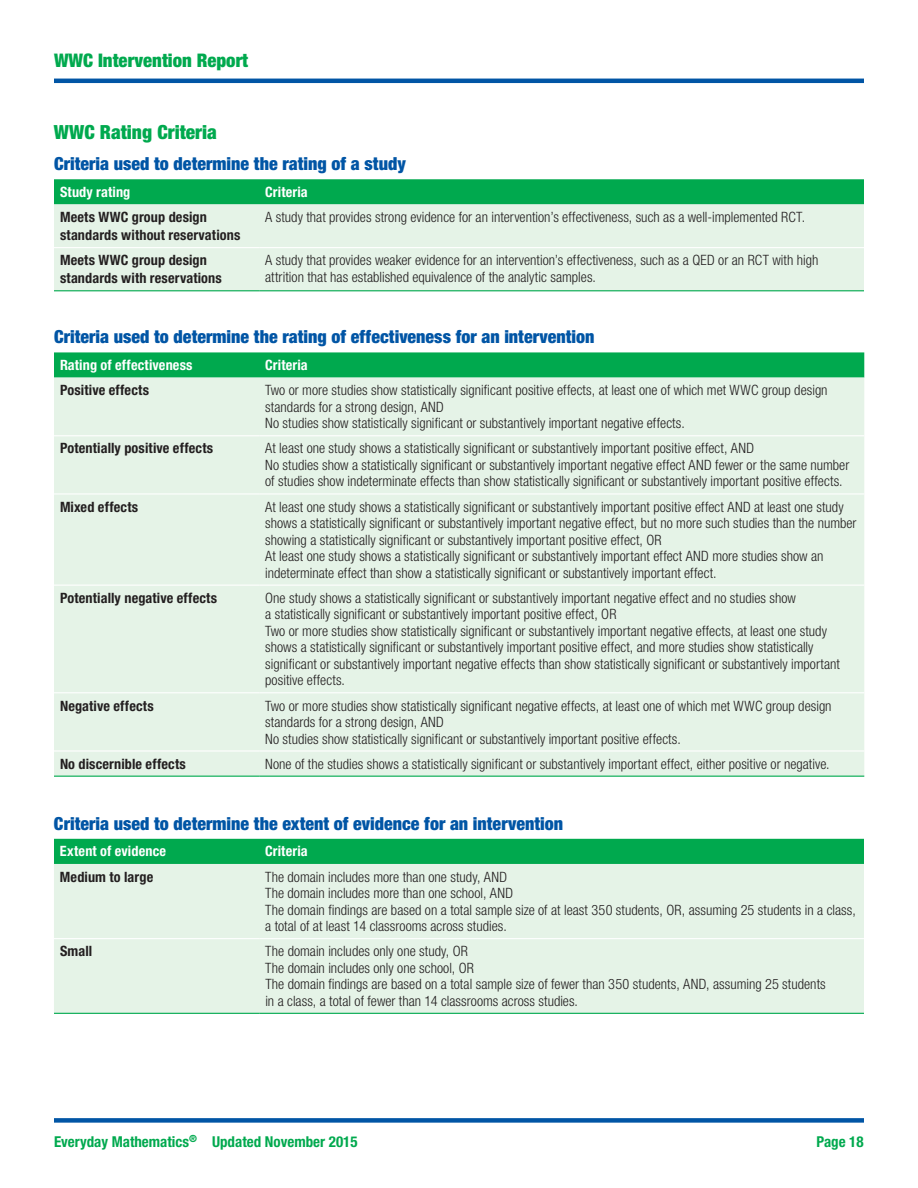
<style>
.page{position:relative;width:918px;height:1188px;background:#fff}
.page>*{position:absolute;margin:0;border:0;box-sizing:border-box;transform-origin:0 0}
.t1{font:900 condensed 19.5px "Helvetica Neue LT Std";color:#00a94e}
.t2{font:900 condensed 18.75px "Helvetica Neue LT Std";color:#00a94e}
.t3{font:900 condensed 18px "Helvetica Neue LT Std";color:#0155a5}
.t4{font:700 condensed 15px "Helvetica Neue LT Std";color:#00a94e}
.t5{font:300 condensed 14.25px/16.5px "Helvetica Neue LT Std";letter-spacing:.005em;color:#231f20}
.t6{font:700 condensed 14.25px/18px "Helvetica Neue LT Std";letter-spacing:.01em;color:#231f20}
.t7{font:700 condensed 14.25px "Helvetica Neue LT Std";letter-spacing:.01em;color:#fff}
</style>
<div class="page">
<div style="left:54px;top:1118px;width:810px;height:5px;background:#0155a5"></div>
<hr style="left:54px;top:79px;width:810px;height:4px;background:#0155a5">
<div style="left:54px;top:839px;width:810px;height:25px;background:#00a94e"></div>
<div style="left:54px;top:864px;width:810px;height:149px;background:#e5f3e7"></div>
<hr style="left:54px;top:1013px;width:205px;height:1px;background:#00a94e">
<hr style="left:259px;top:1013px;width:605px;height:1px;background:#00a94e">
<hr style="left:54px;top:938px;width:205px;height:1px;background:#fff">
<hr style="left:259px;top:938px;width:605px;height:1px;background:#fff">
<div style="left:54px;top:179px;width:810px;height:25px;background:#00a94e"></div>
<div style="left:54px;top:204px;width:810px;height:86px;background:#e5f3e7"></div>
<hr style="left:54px;top:247px;width:205px;height:1px;background:#fff">
<hr style="left:259px;top:247px;width:605px;height:1px;background:#fff">
<hr style="left:54px;top:290px;width:205px;height:1px;background:#00a94e">
<hr style="left:259px;top:290px;width:605px;height:1px;background:#00a94e">
<svg style="left:54px;top:352px;width:810px;height:26px;background:#09ac54"></svg>
<div style="left:54px;top:378px;width:810px;height:398px;background:#e5f3e7"></div>
<hr style="left:54px;top:435px;width:205px;height:1px;background:#fff">
<hr style="left:259px;top:435px;width:605px;height:1px;background:#fff">
<hr style="left:54px;top:493px;width:205px;height:2px;background:#fff">
<hr style="left:259px;top:493px;width:605px;height:2px;background:#fff">
<hr style="left:54px;top:585px;width:205px;height:1px;background:#fff">
<hr style="left:259px;top:585px;width:605px;height:1px;background:#fff">
<hr style="left:54px;top:692px;width:205px;height:1px;background:#fff">
<hr style="left:259px;top:692px;width:605px;height:1px;background:#fff">
<hr style="left:54px;top:750px;width:205px;height:2px;background:#fff">
<hr style="left:259px;top:750px;width:605px;height:2px;background:#fff">
<hr style="left:54px;top:776px;width:205px;height:1px;background:#00a94e">
<hr style="left:259px;top:776px;width:605px;height:1px;background:#00a94e">
<h2 class="t2" style="left:54px;top:49px;width:196px">WWC Intervention Report</h2>
<p class="t1" style="left:54px;top:120px;width:164px">WWC Rating Criteria</p>
<p class="t3" style="left:54px;top:153px;width:353px">Criteria used to determine the rating of a study</p>
<p class="t7" style="left:60px;top:183px;width:72px">Study rating</p>
<p class="t7" style="left:265px;top:183px;width:44px">Criteria</p>
<p class="t6" style="left:60px;top:208px;width:182px">Meets WWC group design standards without reservations</p>
<p class="t5" style="left:265px;top:209px;width:541px">A study that provides strong evidence for an intervention’s effectiveness, such as a well-implemented RCT.</p>
<p class="t6" style="left:60px;top:251px;width:163px">Meets WWC group design standards with reservations</p>
<p class="t5" style="left:265px;top:252px;width:555px">A study that provides weaker evidence for an intervention’s effectiveness, such as a QED or an RCT with high attrition that has established equivalence of the analytic samples.</p>
<p class="t3" style="left:54px;top:326px;width:542px">Criteria used to determine the rating of effectiveness for an intervention</p>
<p class="t7" style="left:60px;top:356px;width:134px">Rating of effectiveness</p>
<p class="t7" style="left:265px;top:356px;width:44px">Criteria</p>
<p class="t6" style="left:60px;top:381px;width:91px">Positive effects</p>
<p class="t5" style="left:265px;top:382px;width:564px">Two or more studies show statistically significant positive effects, at least one of which met WWC group design</p>
<p class="t5" style="left:265px;top:398px;width:180px">standards for a strong design, AND</p>
<p class="t5" style="left:265px;top:415px;width:421px">No studies show statistically significant or substantively important negative effects.</p>
<p class="t6" style="left:60px;top:439px;width:155px">Potentially positive effects</p>
<p class="t5" style="left:265px;top:440px;width:490px">At least one study shows a statistically significant or substantively important positive effect, AND</p>
<p class="t5" style="left:265px;top:457px;width:586px">No studies show a statistically significant or substantively important negative effect AND fewer or the same number</p>
<p class="t5" style="left:265px;top:473px;width:579px">of studies show indeterminate effects than show statistically significant or substantively important positive effects.</p>
<p class="t6" style="left:60px;top:497px;width:80px">Mixed effects</p>
<p class="t5" style="left:265px;top:498px;width:580px">At least one study shows a statistically significant or substantively important positive effect AND at least one study</p>
<p class="t5" style="left:265px;top:515px;width:593px">shows a statistically significant or substantively important negative effect, but no more such studies than the number</p>
<p class="t5" style="left:265px;top:531px;width:398px">showing a statistically significant or substantively important positive effect, OR</p>
<p class="t5" style="left:265px;top:548px;width:560px">At least one study shows a statistically significant or substantively important effect AND more studies show an</p>
<p class="t5" style="left:265px;top:564px;width:453px">indeterminate effect than show a statistically significant or substantively important effect.</p>
<p class="t6" style="left:60px;top:589px;width:159px">Potentially negative effects</p>
<p class="t5" style="left:265px;top:589px;width:532px">One study shows a statistically significant or substantively important negative effect and no studies show</p>
<p class="t5" style="left:265px;top:606px;width:353px">a statistically significant or substantively important positive effect, OR</p>
<p class="t5" style="left:265px;top:622px;width:563px">Two or more studies show statistically significant or substantively important negative effects, at least one study</p>
<p class="t5" style="left:265px;top:639px;width:550px">shows a statistically significant or substantively important positive effect, and more studies show statistically</p>
<p class="t5" style="left:265px;top:655px;width:576px">significant or substantively important negative effects than show statistically significant or substantively important</p>
<p class="t5" style="left:265px;top:672px;width:81px">positive effects.</p>
<p class="t6" style="left:60px;top:696px;width:95px">Negative effects</p>
<p class="t5" style="left:265px;top:697px;width:568px">Two or more studies show statistically significant negative effects, at least one of which met WWC group design</p>
<p class="t5" style="left:265px;top:714px;width:180px">standards for a strong design, AND</p>
<p class="t5" style="left:265px;top:730px;width:417px">No studies show statistically significant or substantively important positive effects.</p>
<p class="t6" style="left:60px;top:754px;width:127px">No discernible effects</p>
<p class="t5" style="left:265px;top:755px;width:566px">None of the studies shows a statistically significant or substantively important effect, either positive or negative.</p>
<p class="t3" style="left:54px;top:812px;width:511px">Criteria used to determine the extent of evidence for an intervention</p>
<p class="t7" style="left:60px;top:843px;width:108px">Extent of evidence</p>
<p class="t7" style="left:265px;top:843px;width:44px">Criteria</p>
<p class="t6" style="left:60px;top:867px;width:95px">Medium to large</p>
<p class="t5" style="left:265px;top:868px;width:592px">The domain includes more than one study, AND<br>The domain includes more than one school, AND<br>The domain findings are based on a total sample size of at least 350 students, OR, assuming 25 students in a class, a total of at least 14 classrooms across studies.</p>
<p class="t6" style="left:60px;top:942px;width:34px">Small</p>
<p class="t5" style="left:265px;top:943px;width:562px">The domain includes only one study, OR<br>The domain includes only one school, OR<br>The domain findings are based on a total sample size of fewer than 350 students, AND, assuming 25 students in a class, a total of fewer than 14 classrooms across studies.</p>
<p class="t4" style="left:54px;top:1132px;width:305px">Everyday Mathematics<sup>®</sup> Updated November 2015</p>
<p class="t4" style="left:817px;top:1132px;width:49px">Page 18</p>
</div>
